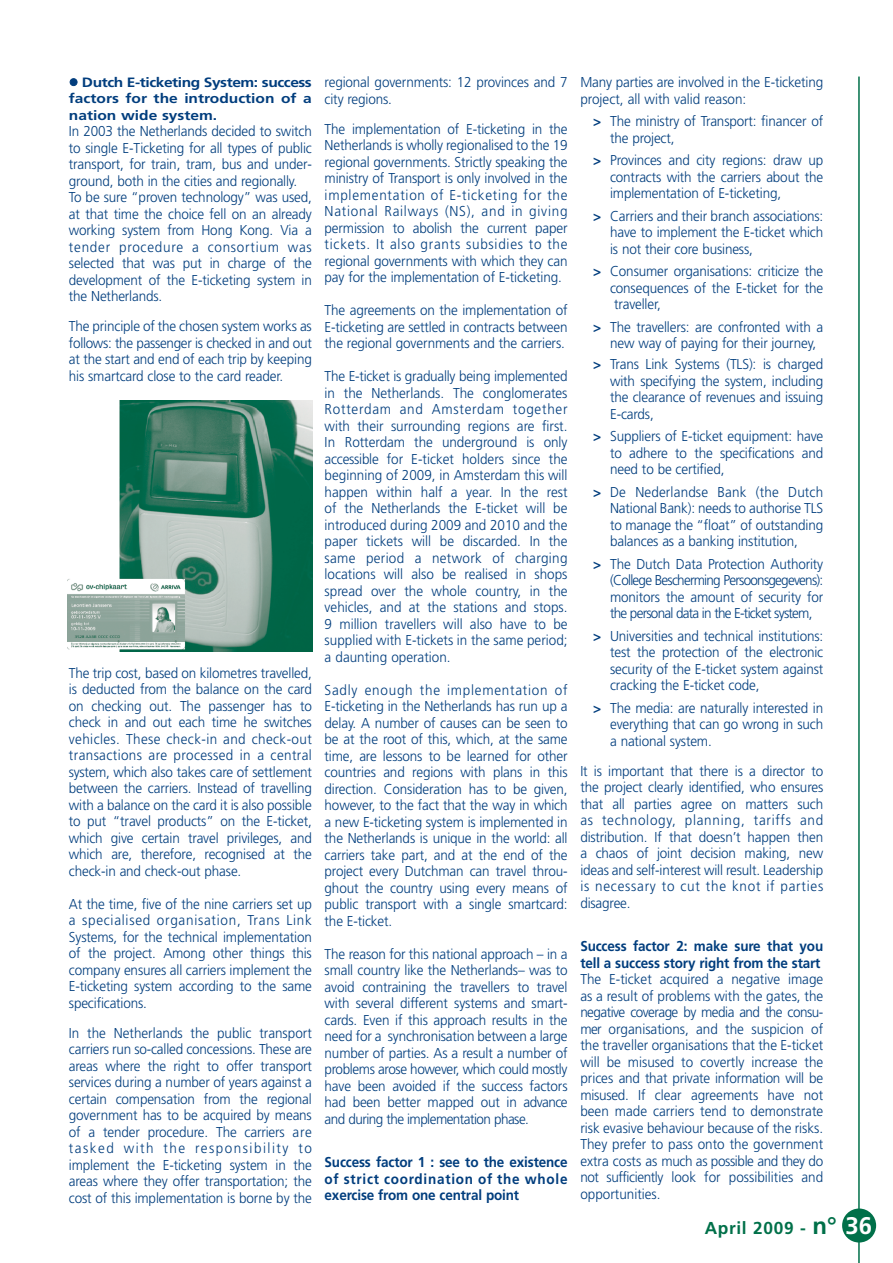
<style>
.page{position:relative;width:893px;height:1263px;background:#fff}
.page>*{position:absolute;margin:0;border:0;box-sizing:border-box;transform-origin:0 0}
.t1{font:700 17.25px "Frutiger";letter-spacing:.04em;color:#007049}
.t2{font:300 14.25px/16.5px "Frutiger";letter-spacing:-.01em;color:#013d7d;text-align:justify;scale:.94 1}
.t3{font:700 14.25px/16.5px "Frutiger";letter-spacing:-.01em;color:#013d7d;text-align:justify;scale:.94 1}
.t4{font:700 13.5px/16.5px "Frutiger";color:#013d7d;text-align:justify;scale:1.15 1}
.s1{font-weight:700}
.s2{font-size:24px}
.s3{font-size:24px;color:#fff}
</style>
<div class="page">
<div style="left:842px;top:1208px;width:34px;height:34px;background:#007049;border-radius:50%"></div>
<hr style="left:858px;top:77px;width:2px;height:1186px;background:#007049">
<img style="left:68px;top:400px;width:244px;height:252px">
<p class="t4" style="left:69px;top:75px;width:213px;text-indent:13px">Dutch E-ticketing System: success factors for the introduction of a nation wide system.</p>
<p class="t2" style="left:69px;top:124px;width:260px;text-align:left">In 2003 the Netherlands decided to switch to single E-Ticketing for all types of public transport, for train, tram, bus and under&shy;ground, both in the cities and regionally.<br>To be sure “proven technology” was used, at that time the choice fell on an already working system from Hong Kong. Via a tender procedure a consortium was selected that was put in charge of the development of the E-ticketing system in the Netherlands.</p>
<p class="t2" style="left:69px;top:319px;width:260px">The principle of the chosen system works as follows: the passenger is checked in and out at the start and end of each trip by keeping his smartcard close to the card reader.</p>
<p class="t2" style="left:69px;top:666px;width:260px">The trip cost, based on kilometres travelled, is deducted from the balance on the card on checking out. The passenger has to check in and out each time he switches vehicles. These check-in and check-out transactions are processed in a central system, which also takes care of settlement between the carriers. Instead of travelling with a balance on the card it is also possible to put “travel products” on the E-ticket, which give certain travel privileges, and which are, therefore, recognised at the check-in and check-out phase.</p>
<p class="t2" style="left:69px;top:897px;width:260px">At the time, five of the nine carriers set up a specialised organisation, Trans Link Systems, for the technical implementation of the project. Among other things this company ensures all carriers implement the E-ticketing system according to the same specifications.</p>
<p class="t2" style="left:69px;top:1026px;width:260px">In the Netherlands the public transport carriers run so-called concessions. These are areas where the right to offer transport services during a number of years against a certain compensation from the regional government has to be acquired by means of a tender procedure. The carriers are tasked with the responsibility to implement the E-ticketing system in the areas where they offer transportation; the cost of this implementation is borne by the</p>
<p class="t2" style="left:325px;top:75px;width:260px">regional governments: 12 provinces and 7 city regions.</p>
<p class="t2" style="left:325px;top:122px;width:260px">The implementation of E-ticketing in the Netherlands is wholly regionalised to the 19 regional governments. Strictly speaking the ministry of Transport is only involved in the implementation of E-ticketing for the National Railways (NS), and in giving permission to abolish the current paper tickets. It also grants subsidies to the regional governments with which they can pay for the implementation of E-ticketing.</p>
<p class="t2" style="left:325px;top:303px;width:260px">The agreements on the implementation of E-ticketing are settled in contracts between the regional governments and the carriers.</p>
<p class="t2" style="left:325px;top:369px;width:260px">The E-ticket is gradually being implemented in the Netherlands. The conglomerates Rotterdam and Amsterdam together with their surrounding regions are first.<br>In Rotterdam the underground is only accessible for E-ticket holders since the beginning of 2009, in Amsterdam this will happen within half a year. In the rest of the Netherlands the E-ticket will be introduced during 2009 and 2010 and the paper tickets will be discarded. In the same period a network of charging locations will also be realised in shops spread over the whole country, in the vehicles, and at the stations and stops.<br>9 million travellers will also have to be supplied with E-tickets in the same period; a daunting operation.</p>
<p class="t2" style="left:325px;top:683px;width:260px">Sadly enough the implementation of E-ticketing in the Netherlands has run up a delay. A number of causes can be seen to be at the root of this, which, at the same time, are lessons to be learned for other countries and regions with plans in this direction. Consideration has to be given, however, to the fact that the way in which a new E-ticketing system is implemented in the Netherlands is unique in the world: all carriers take part, and at the end of the project every Dutchman can travel throu&shy;ghout the country using every means of public transport with a single smartcard: the E-ticket.</p>
<p class="t2" style="left:325px;top:947px;width:260px">The reason for this national approach – in a small country like the Netherlands– was to avoid contraining the travellers to travel with several different systems and smart&shy;cards. Even if this approach results in the need for a synchronisation between a large number of parties. As a result a number of problems arose however, which could mostly have been avoided if the success factors had been better mapped out in advance and during the implementation phase.</p>
<p class="t3" style="left:325px;top:1155px;width:260px">Success factor 1 : see to the existence of strict coordination of the whole exercise from one central point</p>
<p class="t2" style="left:580px;top:75px;width:260px">Many parties are involved in the E-ticketing project, all with valid reason:</p>
<p class="t2" style="left:610px;top:114px;width:228px;text-indent:-17px"><span class="s1">&gt;</span> The ministry of Transport: financer of the project,</p>
<p class="t2" style="left:610px;top:153px;width:228px;text-indent:-17px"><span class="s1">&gt;</span> Provinces and city regions: draw up contracts with the carriers about the implementation of E-ticketing,</p>
<p class="t2" style="left:610px;top:209px;width:228px;text-indent:-17px"><span class="s1">&gt;</span> Carriers and their branch associations: have to implement the E-ticket which is not their core business,</p>
<p class="t2" style="left:610px;top:264px;width:228px;text-indent:-17px"><span class="s1">&gt;</span> Consumer organisations: criticize the consequences of the E-ticket for the traveller,</p>
<p class="t2" style="left:610px;top:320px;width:228px;text-indent:-17px"><span class="s1">&gt;</span> The travellers: are confronted with a new way of paying for their journey,</p>
<p class="t2" style="left:610px;top:357px;width:228px;text-indent:-17px"><span class="s1">&gt;</span> Trans Link Systems (TLS): is charged with specifying the system, including the clearance of revenues and issuing E-cards,</p>
<p class="t2" style="left:610px;top:429px;width:228px;text-indent:-17px"><span class="s1">&gt;</span> Suppliers of E-ticket equipment: have to adhere to the specifications and need to be certified,</p>
<p class="t2" style="left:610px;top:485px;width:228px;text-indent:-17px"><span class="s1">&gt;</span> De Nederlandse Bank (the Dutch National Bank): needs to authorise TLS to manage the “float” of outstanding balances as a banking institution,</p>
<p class="t2" style="left:610px;top:557px;width:228px;text-indent:-17px"><span class="s1">&gt;</span> The Dutch Data Protection Authority (College Bescherming Persoonsgegevens): monitors the amount of security for the personal data in the E-ticket system,</p>
<p class="t2" style="left:610px;top:629px;width:228px;text-indent:-17px"><span class="s1">&gt;</span> Universities and technical institutions: test the protection of the electronic security of the E-ticket system against cracking the E-ticket code,</p>
<p class="t2" style="left:610px;top:701px;width:228px;text-indent:-17px"><span class="s1">&gt;</span> The media: are naturally interested in everything that can go wrong in such a national system.</p>
<p class="t2" style="left:580px;top:764px;width:260px">It is important that there is a director to the project clearly identified, who ensures that all parties agree on matters such as technology, planning, tariffs and distribution. If that doesn’t happen then a chaos of joint decision making, new ideas and self-interest will result. Leadership is necessary to cut the knot if parties disagree.</p>
<p class="t3" style="left:580px;top:939px;width:260px">Success factor 2: make sure that you tell a success story right from the start</p>
<p class="t2" style="left:580px;top:972px;width:260px">The E-ticket acquired a negative image as a result of problems with the gates, the negative coverage by media and the consu&shy;mer organisations, and the suspicion of the traveller organisations that the E-ticket will be misused to covertly increase the prices and that private information will be misused. If clear agreements have not been made carriers tend to demonstrate risk evasive behaviour because of the risks.<br>They prefer to pass onto the government extra costs as much as possible and they do not sufficiently look for possibilities and opportunities.</p>
<p class="t1" style="left:705px;top:1221px;width:169px">April 2009 - <span class="s2">n°</span> <span class="s3">36</span></p>
</div>
